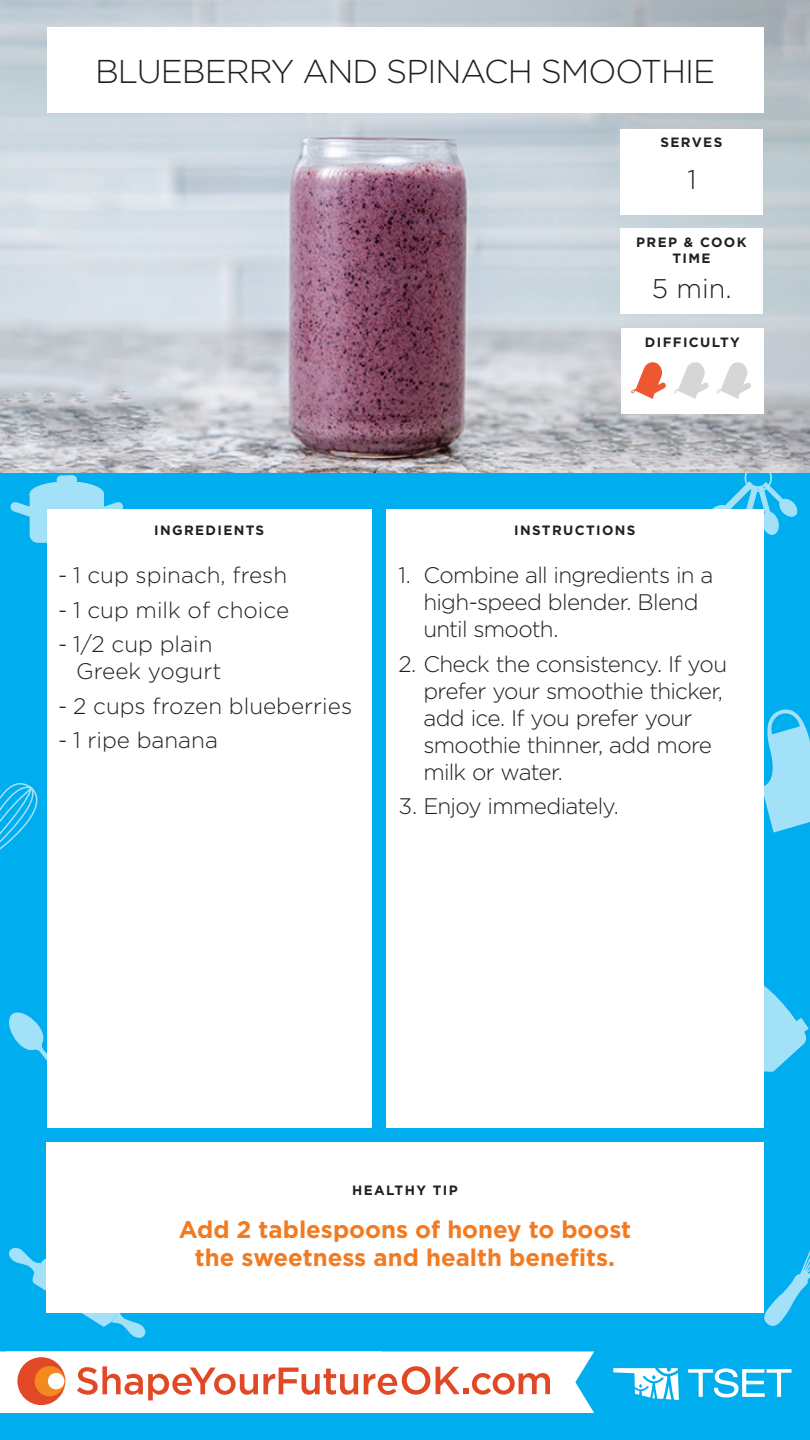
<style>
.page{position:relative;width:810px;height:1440px;background:#fff}
.page>*{position:absolute;margin:0;border:0;box-sizing:border-box;transform-origin:0 0}
.t1{font:300 33px "Gotham";letter-spacing:-.03em;color:#231f20}
.t2{font:300 27px "Gotham";color:#231f20}
.t3{font:700 24px/28.8px "Gotham";color:#f27b22;text-align:center}
.t4{font:300 22.5px/27px "Gotham";letter-spacing:-.025em;color:#231f20}
.t5{font:300 22.5px/27px "Gotham";color:#231f20}
.t6{font:700 13.5px/16.2px "Gotham";letter-spacing:.1em;color:#231f20;text-align:center}
</style>
<div class="page">
<div style="left:0;top:440px;width:810px;height:1000px;background:#00aeef"></div>
<svg style="left:764px;top:985px;width:45px;height:87px"></svg>
<svg style="left:9px;top:1248px;width:137px;height:90px"></svg>
<svg style="left:0;top:1351px;width:594px;height:62px;background:#f6e0da"></svg>
<svg style="left:764px;top:1250px;width:46px;height:76px"></svg>
<svg style="left:0;top:783px;width:38px;height:67px"></svg>
<svg style="left:764px;top:709px;width:46px;height:124px"></svg>
<svg style="left:712px;top:473px;width:86px;height:62px"></svg>
<svg style="left:57px;top:475px;width:20px;height:9px"></svg>
<svg style="left:10px;top:476px;width:113px;height:67px"></svg>
<div style="left:35px;top:499px;width:17px;height:8px;background:#a3e1f9;border-radius:4px"></div>
<svg style="left:9px;top:1012px;width:38px;height:49px"></svg>
<svg style="left:688px;top:1368px;width:104px;height:30px"></svg>
<svg style="left:613px;top:1368px;width:66px;height:32px"></svg>
<img style="left:0;top:0;width:810px;height:473px">
<div style="left:47px;top:509px;width:325px;height:618px;background:#fff"></div>
<div style="left:386px;top:509px;width:378px;height:619px;background:#fff"></div>
<div style="left:47px;top:27px;width:717px;height:85px;background:#fff"></div>
<div style="left:46px;top:1142px;width:718px;height:170px;background:#fff"></div>
<div style="left:621px;top:328px;width:143px;height:86px;background:#fff"></div>
<svg style="left:631px;top:362px;width:35px;height:37px"></svg>
<svg style="left:674px;top:362px;width:35px;height:37px"></svg>
<svg style="left:716px;top:362px;width:35px;height:37px"></svg>
<div style="left:620px;top:129px;width:143px;height:85px;background:#fff"></div>
<div style="left:620px;top:229px;width:143px;height:85px;background:#fff"></div>
<h1 class="t1" style="left:95px;top:50px;width:622px">BLUEBERRY AND SPINACH SMOOTHIE</h1>
<p class="t6" style="left:661px;top:134px;width:63px">SERVES</p>
<p class="t2" style="left:687px;top:162px;width:11px">1</p>
<p class="t6" style="left:636px;top:234px;width:112px">PREP &amp; COOK<br>TIME</p>
<p class="t2" style="left:652px;top:272px;width:81px">5 min.</p>
<p class="t6" style="left:645px;top:334px;width:97px">DIFFICULTY</p>
<p class="t6" style="left:154px;top:522px;width:112px">INGREDIENTS</p>
<p class="t6" style="left:514px;top:522px;width:123px">INSTRUCTIONS</p>
<p class="t5" style="left:58px;top:561px;width:231px">- 1 cup spinach, fresh</p>
<p class="t5" style="left:58px;top:596px;width:233px">- 1 cup milk of choice</p>
<p class="t5" style="left:76px;top:630px;width:147px;text-indent:-18px">- 1/2 cup plain<br>Greek yogurt</p>
<p class="t5" style="left:58px;top:692px;width:296px">- 2 cups frozen blueberries</p>
<p class="t5" style="left:58px;top:726px;width:161px">- 1 ripe banana</p>
<p class="t4" style="left:423px;top:561px;width:292px;text-indent:-25px">1. Combine all ingredients in a high-speed blender. Blend until smooth.</p>
<p class="t4" style="left:423px;top:650px;width:305px;text-indent:-25px">2. Check the consistency. If you prefer your smoothie thicker, add ice. If you prefer your smoothie thinner, add more milk or water.</p>
<p class="t4" style="left:399px;top:792px;width:222px">3. Enjoy immediately.</p>
<p class="t6" style="left:352px;top:1182px;width:107px">HEALTHY TIP</p>
<p class="t3" style="left:179px;top:1215px;width:454px">Add 2 tablespoons of honey to boost the sweetness and health benefits.</p>
</div>
